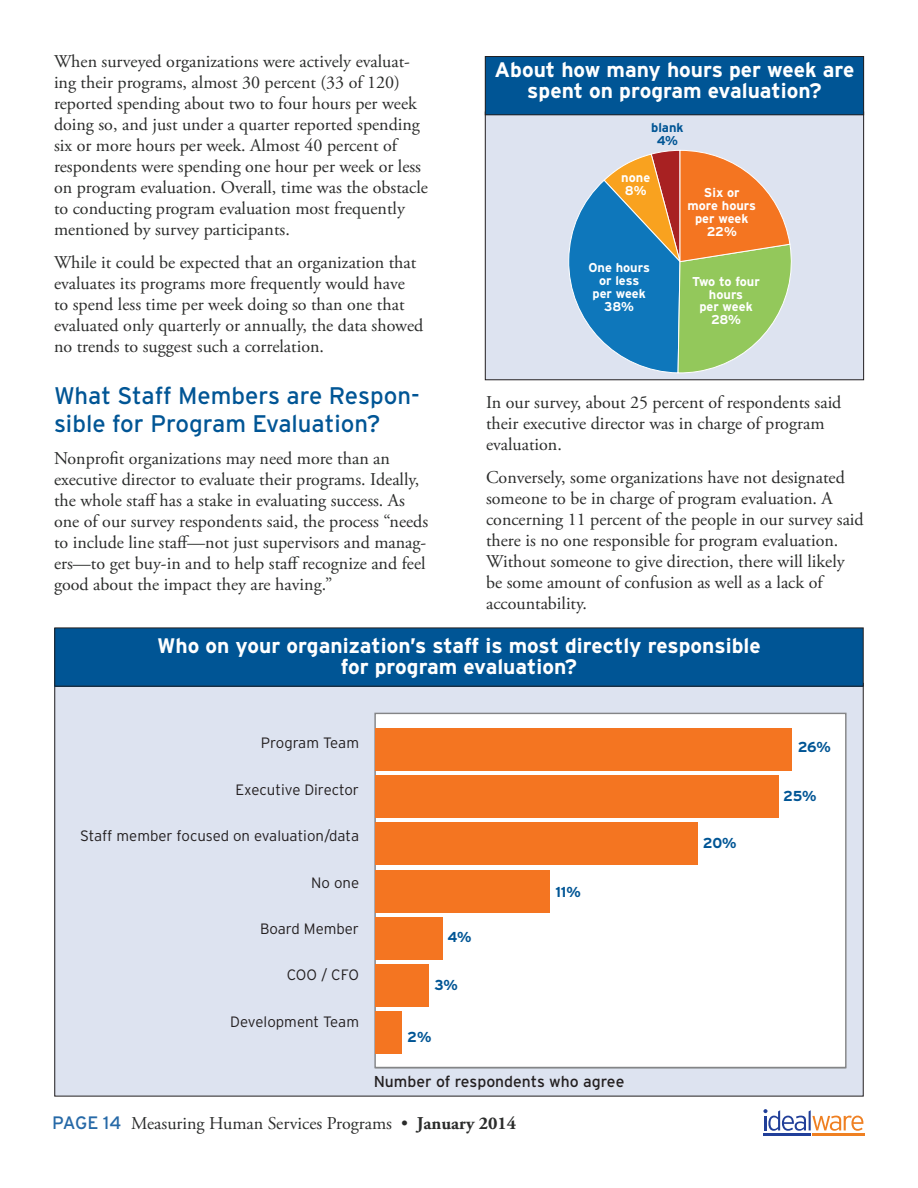
<style>
.page{position:relative;width:918px;height:1188px;background:#fff}
.page>*{position:absolute;margin:0;border:0;box-sizing:border-box;transform-origin:0 0}
.Subhead{font:24px/28.8px "Interstate";color:#005595}
.graph_title{font:700 21px/21px "Interstate";color:#fff;text-align:center}
.BODY{font:18px/21px "Adobe Garamond Pro";color:#2b2c2b}
.graph_labels{font:15.75px "Interstate";color:#231f20}
.graph_labels_larger{font:300 15px "Interstate";color:#231f20}
.t1{font:700 14.4px "Interstate";letter-spacing:-.025em;color:#005595}
.t2{font:700 12.9px/12.9px "Interstate";color:#fff;text-align:center}
.t3{font:700 12.9px/12.8px "Interstate";color:#005595;text-align:center}
.s1{font-family:"Interstate";color:#2669a7}
.s2{font-weight:700}
</style>
<div class="page">
<hr style="left:763px;top:1133px;width:48px;height:3px;background:#213f99">
<hr style="left:812px;top:1133px;width:52px;height:3px;background:#ef8022">
<svg style="left:763px;top:1109px;width:100px;height:22px"></svg>
<div style="left:55px;top:683px;width:808px;height:413px;background:#dde3f0"></div>
<div style="left:55px;top:628px;width:808px;height:58px;background:#005595"></div>
<div style="left:54px;top:628px;width:810px;height:59px;border:1px solid #231f20"></div>
<div style="left:375px;top:713px;width:471px;height:355px;background:#fff"></div>
<div style="left:375px;top:1012px;width:27px;height:42px;background:#f47521"></div>
<div style="left:375px;top:964px;width:54px;height:43px;background:#f47521"></div>
<div style="left:375px;top:917px;width:67px;height:43px;background:#f47521"></div>
<div style="left:375px;top:870px;width:175px;height:42px;background:#f47521"></div>
<div style="left:375px;top:823px;width:323px;height:42px;background:#f47521"></div>
<div style="left:375px;top:776px;width:404px;height:42px;background:#f47521"></div>
<div style="left:375px;top:728px;width:417px;height:43px;background:#f47521"></div>
<hr style="left:375px;top:1067px;width:471px;height:1px;background:#848587">
<div style="left:485px;top:112px;width:379px;height:268px;background:#dde3f0"></div>
<svg style="left:568px;top:150px;width:224px;height:224px"></svg>
<div style="left:485px;top:57px;width:379px;height:58px;background:#005595"></div>
<div style="left:485px;top:56px;width:379px;height:59px;border:1px solid #231f20"></div>
<p class="BODY" style="left:54px;top:51px;width:375px">When surveyed organizations were actively evaluat&shy;ing their programs, almost 30 percent (33 of 120) reported spending about two to four hours per week doing so, and just under a quarter reported spending six or more hours per week. Almost 40 percent of respondents were spending one hour per week or less on program evaluation. Overall, time was the obstacle to conducting program evaluation most frequently mentioned by survey participants.</p>
<p class="BODY" style="left:54px;top:252px;width:371px">While it could be expected that an organization that evaluates its programs more frequently would have to spend less time per week doing so than one that evaluated only quarterly or annually, the data showed no trends to suggest such a correlation.</p>
<p class="Subhead" style="left:54px;top:381px;width:367px">What Staff Members are Respon&shy;sible for Program Evaluation?</p>
<p class="BODY" style="left:54px;top:449px;width:376px">Nonprofit organizations may need more than an executive director to evaluate their programs. Ideally, the whole staff has a stake in evaluating success. As one of our survey respondents said, the process “needs to include line staff—not just supervisors and manag&shy;ers—to get buy-in and to help staff recognize and feel good about the impact they are having.”</p>
<p class="graph_title" style="left:495px;top:59px;width:361px">About how many hours per week are spent on program evaluation?</p>
<p class="t3" style="left:651px;top:121px;width:34px">blank<br>4%</p>
<p class="t2" style="left:621px;top:171px;width:30px;text-align:left">none<br>8%</p>
<p class="t2" style="left:588px;top:261px;width:63px">One hours or less per week<br>38%</p>
<p class="t2" style="left:688px;top:186px;width:70px">Six or more hours per week<br>22%</p>
<p class="t2" style="left:692px;top:275px;width:69px">Two to four hours<br>per week<br>28%</p>
<p class="BODY" style="left:486px;top:393px;width:357px">In our survey, about 25 percent of respondents said their executive director was in charge of program evaluation.</p>
<p class="BODY" style="left:486px;top:468px;width:379px">Conversely, some organizations have not designated someone to be in charge of program evaluation. A concerning 11 percent of the people in our survey said there is no one responsible for program evaluation.<br>Without someone to give direction, there will likely be some amount of confusion as well as a lack of accountability.</p>
<p class="graph_title" style="left:157px;top:635px;width:605px">Who on your organization’s staff is most directly responsible for program evaluation?</p>
<p class="graph_labels_larger" style="left:261px;top:734px;width:100px">Program Team</p>
<p class="graph_labels_larger" style="left:235px;top:781px;width:125px">Executive Director</p>
<p class="graph_labels_larger" style="left:80px;top:827px;width:281px">Staff member focused on evaluation/data</p>
<p class="graph_labels_larger" style="left:311px;top:874px;width:49px">No one</p>
<p class="graph_labels_larger" style="left:260px;top:920px;width:100px">Board Member</p>
<p class="graph_labels_larger" style="left:287px;top:967px;width:74px">COO / CFO</p>
<p class="graph_labels_larger" style="left:230px;top:1013px;width:130px">Development Team</p>
<p class="t1" style="left:448px;top:929px;width:26px">4%</p>
<p class="t1" style="left:434px;top:977px;width:25px">3%</p>
<p class="t1" style="left:407px;top:1028px;width:26px">2%</p>
<p class="t1" style="left:555px;top:884px;width:27px">11%</p>
<p class="graph_labels" style="left:374px;top:1072px;width:252px">Number of respondents who agree</p>
<p class="BODY" style="left:52px;top:1114px;width:466px"><span class="s1">PAGE 14</span> Measuring Human Services Programs • <span class="s2">January 2014</span></p>
<p class="t1" style="left:703px;top:835px;width:35px">20%</p>
<p class="t1" style="left:798px;top:739px;width:35px">26%</p>
<p class="t1" style="left:783px;top:788px;width:35px">25%</p>
</div>
